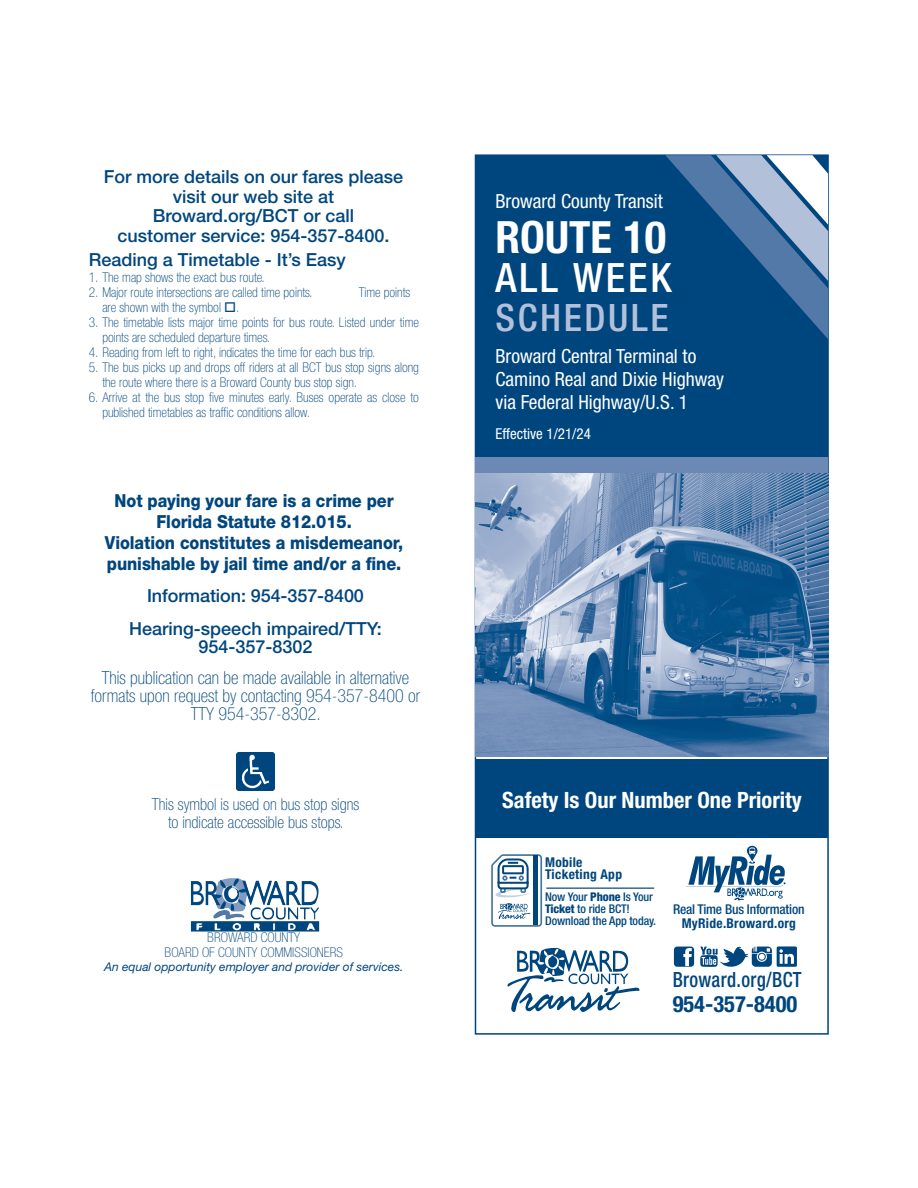
<style>
.page{position:relative;width:918px;height:1188px;background:#fff}
.page>*{position:absolute;margin:0;border:0;box-sizing:border-box;transform-origin:0 0}
.Route{font:700 condensed 44.55px "Helvetica Neue LT Std";color:#fff}
.Route-2{font:500 condensed 40.5px "Helvetica Neue LT Std";letter-spacing:.07em;color:#fff}
.Route-3{font:500 condensed 37.8px "Helvetica Neue LT Std";letter-spacing:.07em;color:#b3c0d9}
.t1{font:700 condensed 22.5px "Helvetica Neue LT Std";color:#fff}
.t2{font:700 condensed 22.5px "Helvetica Neue LT Std";color:#00467e}
.t3{font:500 condensed 21px "Helvetica Neue LT Std";letter-spacing:.02em;color:#00467e;scale:.9 1}
.t4{font:condensed 19.5px "Helvetica Neue LT Std";color:#fff}
.Head_1{font:500 18px/19.5px "Helvetica Neue LT Std";color:#00467e;text-align:center}
.timepoint_names_over_times{font:800 18px/21px "Helvetica Neue LT Std";letter-spacing:-.005em;color:#00467e;text-align:center;scale:.9 1}
.Subhead_2{font:100 condensed 18px/18px "Helvetica Neue LT Std";color:#00467e;text-align:center}
.t5{font:100 condensed 16.5px/18px "Helvetica Neue LT Std";color:#00467e;text-align:center}
.t6{font:condensed 15px "Helvetica Neue LT Std";color:#fff}
.TEXT{font:100 condensed 13.5px/15px "Helvetica Neue LT Std";color:#00467e}
.t7{font:700 condensed 13.5px "Helvetica Neue LT Std";letter-spacing:.02em;color:#00467e}
.t8{font:500 condensed 13.5px "Helvetica Neue LT Std";letter-spacing:-.015em;color:#00467e}
.t9{font:500 condensed 12px/12px "Helvetica Neue LT Std";letter-spacing:-.01em;color:#00467e}
.TEXT-2{font:italic 12px "Helvetica Neue LT Std";color:#00467e}
.s1{font-weight:800}
</style>
<div class="page">
<svg style="left:475px;top:154px;width:354px;height:881px"></svg>
<img style="left:475px;top:473px;width:353px;height:283px">
<div style="left:475px;top:155px;width:353px;height:318px;background:#00467e"></div>
<div style="left:475px;top:760px;width:353px;height:78px;background:#00467e"></div>
<div style="left:475px;top:458px;width:353px;height:15px;background:#6b89b4"></div>
<svg style="left:665px;top:155px;width:163px;height:184px"></svg>
<svg style="left:686px;top:844px;width:100px;height:57px"></svg>
<svg style="left:507px;top:947px;width:132px;height:69px"></svg>
<svg style="left:674px;top:947px;width:20px;height:20px"></svg>
<svg style="left:700px;top:946px;width:97px;height:23px"></svg>
<svg style="left:491px;top:854px;width:51px;height:73px"></svg>
<hr style="left:546px;top:888px;width:108px;height:1px;background:#00467e">
<img style="left:191px;top:878px;width:128px;height:42px">
<img style="left:237px;top:753px;width:38px;height:38px">
<p class="Head_1" style="left:104px;top:167px;width:301px">For more details on our fares please visit our web site at</p>
<p class="Head_1" style="left:118px;top:206px;width:273px">Broward.org/BCT or call customer service: 954-357-8400.</p>
<p class="Head_1" style="left:89px;top:250px;width:259px">Reading a Timetable - It’s Easy</p>
<p class="TEXT" style="left:89px;top:270px;width:177px">1. The map shows the exact bus route.</p>
<p class="TEXT" style="left:89px;top:285px;width:225px">2. Major route intersections are called time points.</p>
<p class="TEXT" style="left:359px;top:285px;width:53px">Time points</p>
<p class="TEXT" style="left:102px;top:300px;width:139px">are shown with the symbol □.</p>
<p class="TEXT" style="left:102px;top:315px;width:318px;text-indent:-14px">3. The timetable lists major time points for bus route. Listed under time points are scheduled departure times.</p>
<p class="TEXT" style="left:89px;top:345px;width:288px">4. Reading from left to right, indicates the time for each bus trip.</p>
<p class="TEXT" style="left:102px;top:360px;width:318px;text-indent:-14px">5. The bus picks up and drops off riders at all BCT bus stop signs along the route where there is a Broward County bus stop sign.</p>
<p class="TEXT" style="left:102px;top:390px;width:318px;text-indent:-14px">6. Arrive at the bus stop five minutes early. Buses operate as close to published timetables as traffic conditions allow.</p>
<p class="timepoint_names_over_times" style="left:115px;top:490px;width:312px">Not paying your fare is a crime per<br>Florida Statute 812.015.</p>
<p class="timepoint_names_over_times" style="left:105px;top:532px;width:333px;text-align:left">Violation constitutes a misdemeanor, punishable by jail time and/or a fine.</p>
<p class="Head_1" style="left:147px;top:586px;width:218px">Information: 954-357-8400</p>
<p class="Head_1" style="left:129px;top:619px;width:254px">Hearing-speech impaired/TTY:</p>
<p class="Head_1" style="left:198px;top:637px;width:116px">954-357-8302</p>
<p class="Subhead_2" style="left:91px;top:668px;width:331px">This publication can be made available in alternative formats upon request by contacting 954-357-8400 or<br>TTY 954-357-8302.</p>
<p class="t5" style="left:152px;top:795px;width:209px">This symbol is used on bus stop signs to indicate accessible bus stops.</p>
<p class="TEXT" style="left:207px;top:930px;width:95px">BROWARD COUNTY</p>
<p class="TEXT" style="left:165px;top:945px;width:180px">BOARD OF COUNTY COMMISSIONERS</p>
<p class="TEXT-2" style="left:104px;top:959px;width:301px">An equal opportunity employer and provider of services.</p>
<p class="t4" style="left:495px;top:190px;width:169px">Broward County Transit</p>
<p class="Route" style="left:495px;top:210px;width:172px">ROUTE 10</p>
<p class="Route-2" style="left:495px;top:254px;width:178px">ALL WEEK</p>
<p class="Route-3" style="left:495px;top:295px;width:175px">SCHEDULE</p>
<p class="t4" style="left:495px;top:345px;width:202px">Broward Central Terminal to</p>
<p class="t4" style="left:495px;top:368px;width:230px">Camino Real and Dixie Highway</p>
<p class="t4" style="left:495px;top:391px;width:194px">via Federal Highway/U.S. 1</p>
<p class="t6" style="left:495px;top:425px;width:97px">Effective 1/21/24</p>
<p class="t1" style="left:502px;top:786px;width:301px">Safety Is Our Number One Priority</p>
<p class="t7" style="left:545px;top:854px;width:39px">Mobile</p>
<p class="t7" style="left:545px;top:866px;width:78px">Ticketing App</p>
<p class="t9" style="left:545px;top:891px;width:109px">Now Your <span class="s1">Phone</span> Is Your<br><span class="s1">Ticket</span> to ride BCT!</p>
<p class="t9" style="left:545px;top:915px;width:113px">Download the App today.</p>
<p class="t8" style="left:673px;top:902px;width:133px">Real Time Bus Information</p>
<p class="t7" style="left:682px;top:915px;width:116px">MyRide.Broward.org</p>
<p class="t3" style="left:673px;top:967px;width:145px">Broward.org/BCT</p>
<p class="t2" style="left:673px;top:991px;width:126px">954-357-8400</p>
</div>
